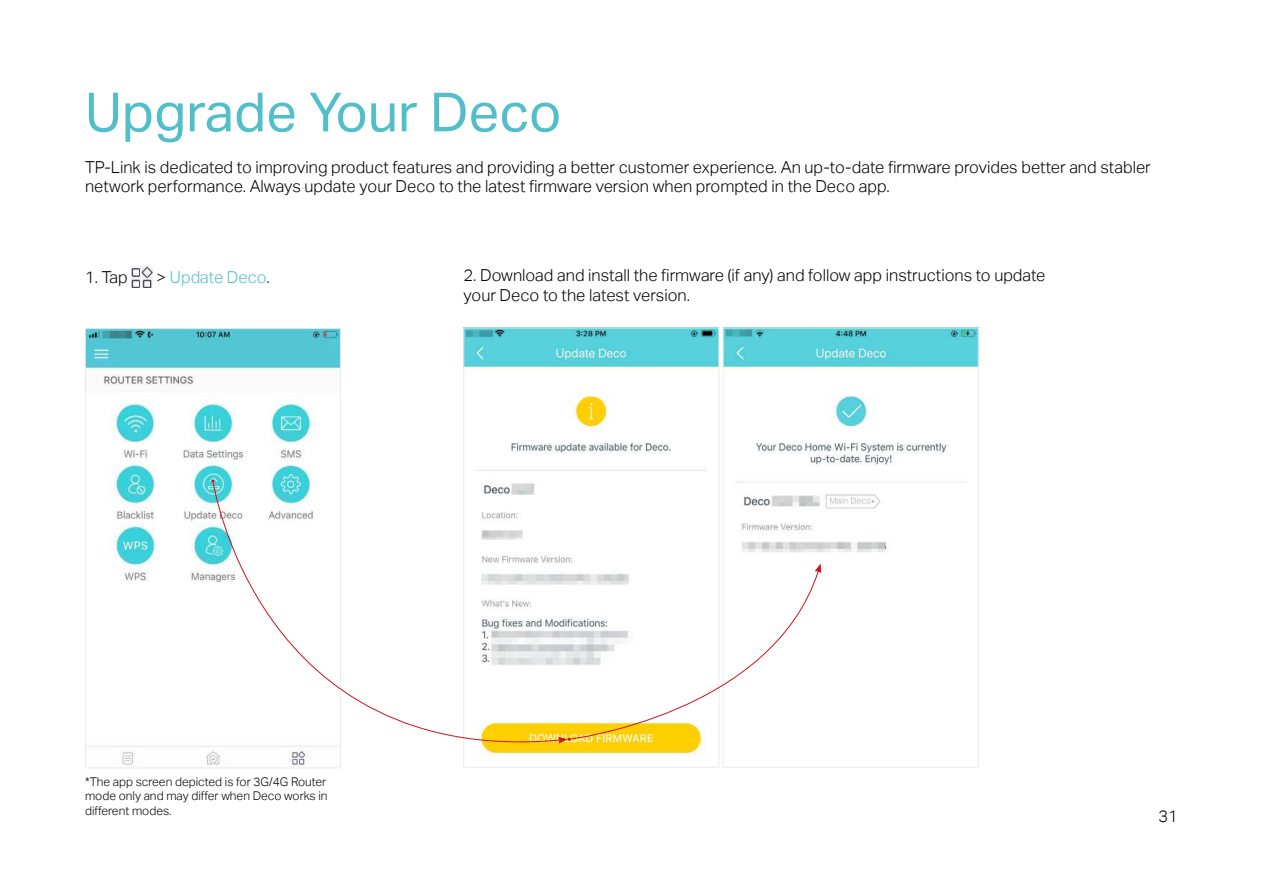
<style>
.page{position:relative;width:1263px;height:893px;background:#fff}
.page>*{position:absolute;margin:0;border:0;box-sizing:border-box;transform-origin:0 0}
.t1{font:54px "TP Link Aktiv Regular";color:#51beca}
.t2{font:16.5px/19.8px "TP Link Aktiv Light";color:#000}
.t3{font:16.5px "TP Link Aktiv Light";color:#51beca}
.t4{font:12px/14.4px "TP Link Aktiv Light";color:#000;text-align:justify}
.s1{color:#000}
</style>
<div class="page">
<img style="left:131px;top:267px;width:22px;height:21px">
<img style="left:87px;top:330px;width:252px;height:435px">
<img style="left:465px;top:330px;width:252px;height:425px">
<img style="left:725px;top:330px;width:251px;height:244px">
<div style="left:723px;top:328px;width:255px;height:439px;border:1px solid #ebebeb"></div>
<svg style="left:212px;top:480px;width:349px;height:288px"></svg>
<svg style="left:558px;top:563px;width:263px;height:181px"></svg>
<h1 class="t1" style="left:85px;top:81px;width:478px">Upgrade Your Deco</h1>
<p class="t2" style="left:85px;top:157px;width:1067px">TP-Link is dedicated to improving product features and providing a better customer experience. An up-to-date firmware provides better and stabler network performance. Always update your Deco to the latest firmware version when prompted in the Deco app.</p>
<p class="t2" style="left:85px;top:268px;width:44px">1. Tap</p>
<p class="t3" style="left:156px;top:268px;width:115px"><span class="s1">&gt;</span> Update Deco<span class="s1">.</span></p>
<p class="t2" style="left:463px;top:265px;width:583px">2. Download and install the firmware (if any) and follow app instructions to update your Deco to the latest version.</p>
<p class="t4" style="left:85px;top:775px;width:244px">*The app screen depicted is for 3G/4G Router mode only and may differ when Deco works in different modes.</p>
<p class="t2" style="left:1158px;top:806px;width:21px">31</p>
</div>
